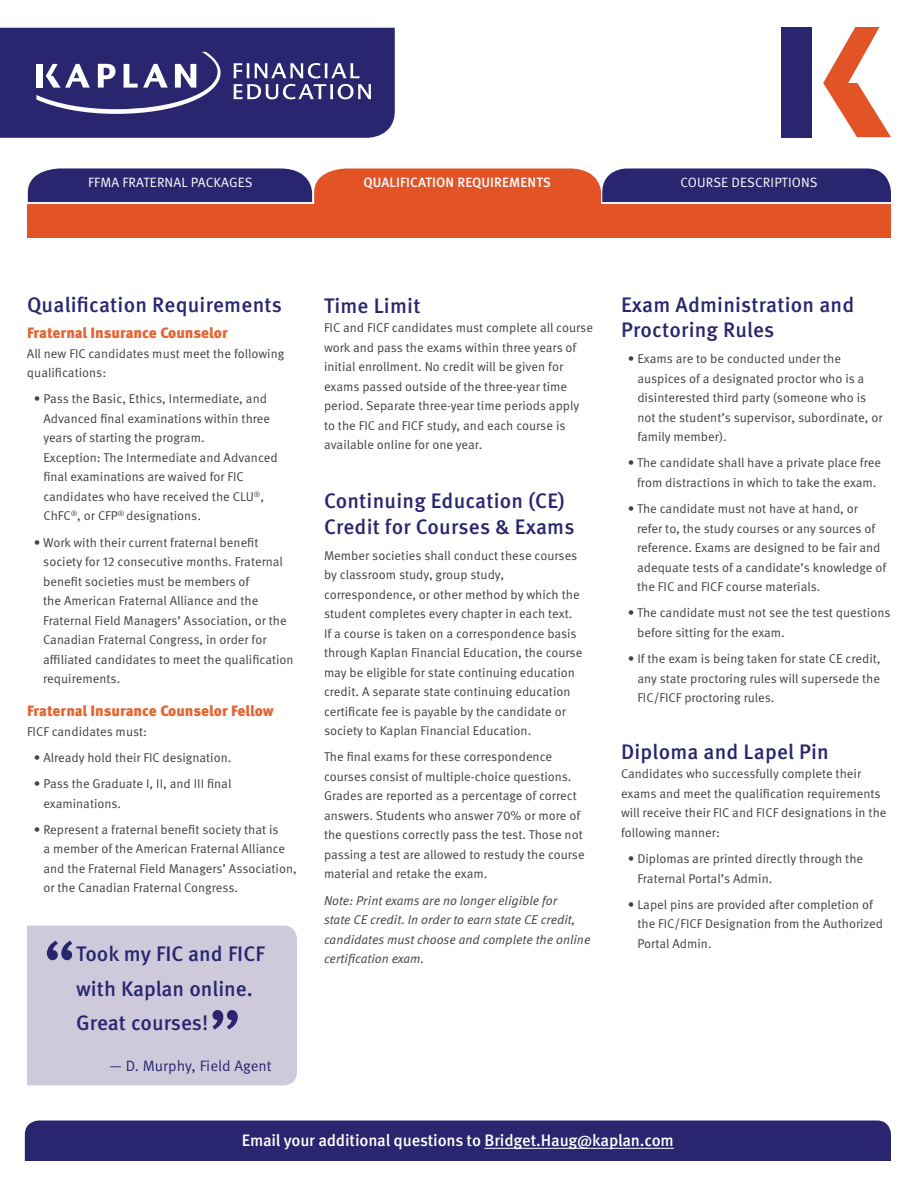
<style>
.page{position:relative;width:918px;height:1188px;background:#fff}
.page>*{position:absolute;margin:0;border:0;box-sizing:border-box;transform-origin:0 0}
.t1{font:73.2px "Meta Pro";color:#29266f}
.t2{font:500 21px/25.2px "Meta Pro";letter-spacing:.01em;color:#29266f}
.t3{font:500 16.5px "Meta Pro";letter-spacing:-.01em;color:#fff}
.t4{font:900 15px "Meta Pro";color:#e46532}
.t5{font:15px "Meta Pro";color:#29266f}
.t6{font:13.5px "Meta Pro";letter-spacing:.01em;color:#fff}
.t7{font:500 13.5px "Meta Pro";letter-spacing:.01em;color:#fff}
.t8{font:12.75px/19.5px "Meta Pro";color:#414042}
.t9{font:italic 12.75px/19.5px "Meta Pro";color:#414042}
</style>
<div class="page">
<div style="left:27px;top:926px;width:270px;height:159px;background:#cecadc"></div>
<div style="left:25px;top:1120px;width:866px;height:41px;background:#29266f"></div>
<hr style="left:484px;top:1148px;width:190px;height:1px;background:#fff">
<div style="left:27px;top:204px;width:864px;height:33px;background:#e25425"></div>
<svg style="left:28px;top:168px;width:863px;height:36px;background:#744562"></svg>
<svg style="left:0;top:28px;width:395px;height:110px;background:#3d3a7c"></svg>
<svg style="left:823px;top:27px;width:68px;height:110px"></svg>
<div style="left:781px;top:27px;width:30px;height:110px;background:#29266f"></div>
<p class="t6" style="left:88px;top:174px;width:49px">FFMA Fraternalpackage</p>
<p class="t6" style="left:245px;top:174px;width:9px">s</p>
<p class="t7" style="left:364px;top:174px;width:39px">qualificati</p>
<p class="t7" style="left:436px;top:174px;width:76px">on requi reme</p>
<p class="t7" style="left:528px;top:174px;width:17px">nts</p>
<p class="t6" style="left:680px;top:174px;width:139px">Course descriptions</p>
<h2 class="t2" style="left:27px;top:293px;width:257px">Qualification Requirements</h2>
<p class="t4" style="left:27px;top:323px;width:202px">Fraternal Insurance Counselor</p>
<p class="t8" style="left:27px;top:344px;width:259px">All new FIC candidates must meet the following qualifications:</p>
<p class="t8" style="left:43px;top:390px;width:236px;text-indent:-10px">• Pass the Basic, Ethics, Intermediate, and Advanced final examinations within three years of starting the program.<br>Exception: The Intermediate and Advanced final examinations are waived for FIC candidates who have received the CLU <sup>®</sup>, ChFC<sup>®</sup>, or CFP<sup>®</sup> designations.</p>
<p class="t8" style="left:43px;top:533px;width:252px;text-indent:-9px">• Work with their current fraternal benefit society for 12 consecutive months. Fraternal benefit societies must be members of<br>the American Fraternal Alliance and the Fraternal Field Managers’ Association, or the Canadian Fraternal Congress, in order for affiliated candidates to meet the qualification requirements.</p>
<p class="t4" style="left:27px;top:701px;width:248px">Fraternal Insurance Counselor Fellow</p>
<p class="t8" style="left:27px;top:722px;width:122px">FICF candidates must:</p>
<p class="t8" style="left:34px;top:748px;width:199px">• Already hold their FIC designation.</p>
<p class="t8" style="left:43px;top:774px;width:190px;text-indent:-10px">• Pass the Graduate I, II, and III final examinations.</p>
<p class="t8" style="left:43px;top:820px;width:255px;text-indent:-10px">• Represent a fraternal benefit society that is<br>a member of the American Fraternal Alliance and the Fraternal Field Managers’ Association, or the Canadian Fraternal Congress.</p>
<h1 class="t1" style="left:42px;top:921px;width:36px">“</h1>
<h2 class="t2" style="left:76px;top:938px;width:190px;line-height:34.2px">Took my FIC and FICF with Kaplan online.<br>Great courses!</h2>
<p class="t5" style="left:110px;top:1057px;width:164px">— D. Murphy, Field Agent</p>
<h1 class="t1" style="left:208px;top:989px;width:36px">”</h1>
<h2 class="t2" style="left:324px;top:294px;width:98px">Time Limit</h2>
<p class="t8" style="left:324px;top:319px;width:271px">FIC and FICF candidates must complete all course work and pass the exams within three years of initial enrollment. N o credit will be given for exams passed outside of the three-year time period. Separate three-year time periods apply to the FIC and FICF study, and each course is available online for one year.</p>
<h2 class="t2" style="left:324px;top:489px;width:252px">Continuing Education (CE)<br>Credit for Courses &amp; Exams</h2>
<p class="t8" style="left:324px;top:546px;width:260px">Member societies shall conduct these courses by classroom study, group study, correspondence, or other method by which the student completes every chapter in each text.<br>If a course is taken on a correspondence basis through Kaplan Financial Education, the course may be eligible for state continuing education credit. A separate state continuing education certificate fee is payable by the candidate or society to Kaplan Financial Education.</p>
<p class="t8" style="left:324px;top:748px;width:262px">The final exams for these correspondence courses consist of multiple-choice questions.<br>Grades are reported as a percentage of correct answers. Students who answer 70% or more of the questions correctly pass the test. Those not passing a test are allowed to restudy the course material and retake the exam.</p>
<p class="t9" style="left:324px;top:891px;width:268px">Note: Print exams are no longer eligible for<br>state CE credit. In order to earn state CE credit, candidates must choose and complete the online certification exam.</p>
<h2 class="t2" style="left:621px;top:293px;width:235px">Exam Administration and<br>Proctoring Rules</h2>
<p class="t8" style="left:637px;top:349px;width:247px;text-indent:-10px">• Exams are to be conducted under the auspices of a designated proctor who is a disinterested third party (someone who is not the student’s supervisor, subordinate, or family member).</p>
<p class="t8" style="left:628px;top:454px;width:255px;text-align:center">• The candidate shall have a private place free from distractions in which to take the exam.</p>
<p class="t8" style="left:637px;top:499px;width:251px;text-indent:-9px">• The candidate must not have at hand, or refer to, the study courses or any sources of reference. Exams are designed to be fair and adequate tests of a candidate’s knowledge of the FIC and FICF course materials.</p>
<p class="t8" style="left:637px;top:604px;width:255px;text-indent:-9px">• The candidate must not see the test questions before sitting for the exam.</p>
<p class="t8" style="left:637px;top:649px;width:245px;text-align:justify;text-indent:-10px">• If the exam is being taken for state CE credit, any state proctoring rules will supersede the FIC/FICF proctoring rules.</p>
<h2 class="t2" style="left:621px;top:740px;width:210px">Diploma and Lapel Pin</h2>
<p class="t8" style="left:621px;top:765px;width:267px">Candidates who successfully complete their exams and meet the qualification requirements will receive their FIC and FICF designations in the following manner:</p>
<p class="t8" style="left:637px;top:849px;width:227px;text-indent:-10px">• Diplomas are printed directly through the<br>Fraternal Portal’s Admin.</p>
<p class="t8" style="left:637px;top:895px;width:247px;text-indent:-10px">• Lapel pins are provided after completion of the FIC/FICF Designation from the Authorized<br>Portal Admin.</p>
<p class="t3" style="left:242px;top:1130px;width:434px">Email your additional questions to Bridget.Haug@kaplan.com</p>
</div>
